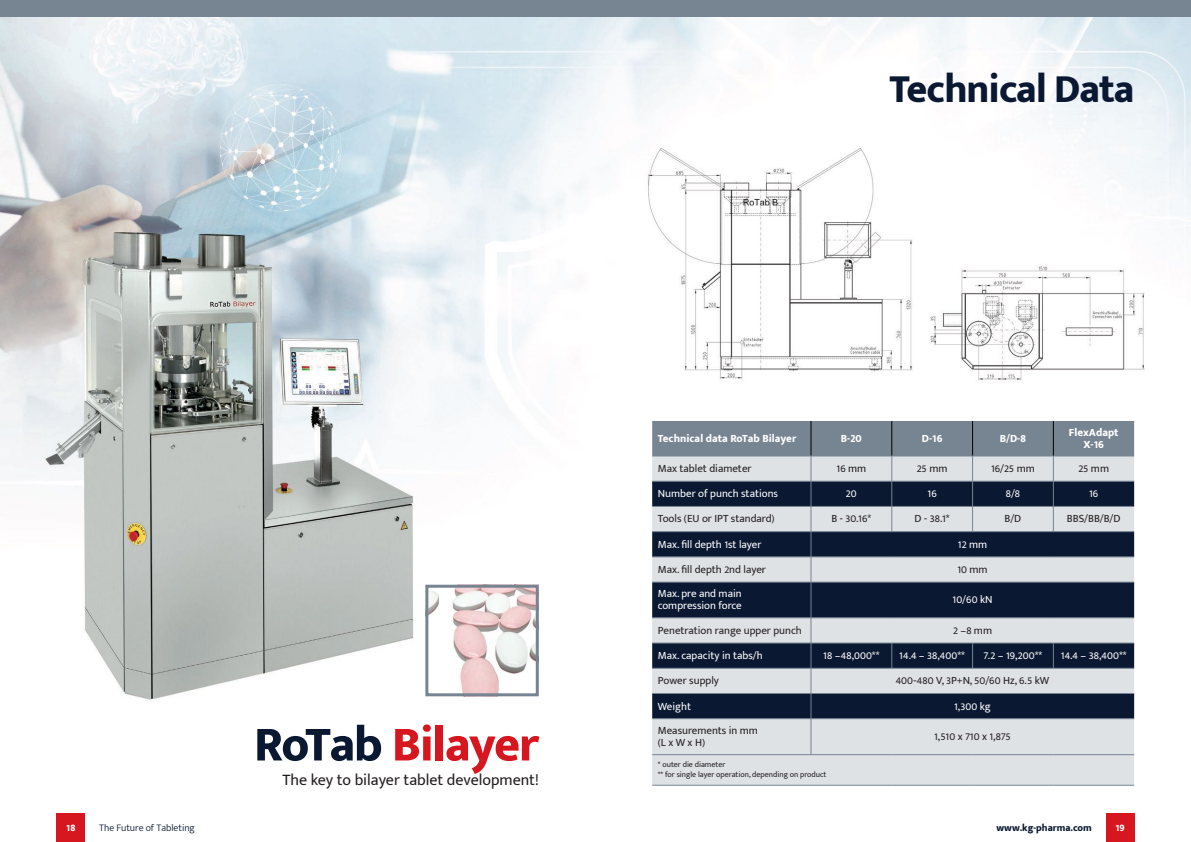
<style>
.page{position:relative;width:1191px;height:842px;background:#fff}
.page>*{position:absolute;margin:0;border:0;box-sizing:border-box;transform-origin:0 0}
.t1{font:800 50px "Mukta Mahee";letter-spacing:-.025em;color:#d7171f}
.t2{font:800 40px "Mukta Mahee";letter-spacing:-.025em;color:#0a1832}
.t3{font:16px "Mukta Mahee";color:#231f20}
.t4{font:11px/12px "Mukta Mahee";color:#231f20}
.t5{font:11px/12px "Mukta Mahee";color:#fff}
.t6{font:800 11px/12px "Mukta Mahee";color:#fff;text-align:center}
.t7{font:300 10px "Mukta Mahee";color:#0a1832}
.t8{font:800 10px "Mukta Mahee";color:#0a1832}
.t9{font:800 10px "Mukta Mahee";color:#fff}
.t10{font:8px/10px "Mukta Mahee";color:#231f20}
.s1{color:#0a1832}
</style>
<div class="page">
<img style="left:0;top:17px;width:1191px;height:825px">
<div style="left:0;top:0;width:1191px;height:17px;background:#778492"></div>
<div style="left:57px;top:814px;width:28px;height:28px;background:#d7171f"></div>
<div style="left:1106px;top:814px;width:28px;height:28px;background:#d7171f"></div>
<div style="left:652px;top:719px;width:482px;height:66px;background:#dfe2e5"></div>
<svg style="left:652px;top:583px;width:482px;height:135px;fill:#0a1832"></svg>
<hr style="left:652px;top:618px;width:159px;height:1px;background:#778492">
<hr style="left:652px;top:668px;width:159px;height:1px;background:#778492">
<hr style="left:652px;top:718px;width:159px;height:1px;background:#778492">
<hr style="left:652px;top:754px;width:159px;height:1px;background:#778492">
<hr style="left:811px;top:719px;width:1px;height:36px;background:#778492">
<hr style="left:811px;top:618px;width:80px;height:1px;background:#778492">
<hr style="left:891px;top:618px;width:81px;height:1px;background:#778492">
<hr style="left:972px;top:618px;width:81px;height:1px;background:#778492">
<hr style="left:1053px;top:618px;width:81px;height:1px;background:#778492">
<hr style="left:811px;top:668px;width:80px;height:1px;background:#778492">
<hr style="left:891px;top:668px;width:81px;height:1px;background:#778492">
<hr style="left:972px;top:668px;width:81px;height:1px;background:#778492">
<hr style="left:1053px;top:668px;width:81px;height:1px;background:#778492">
<hr style="left:811px;top:718px;width:80px;height:1px;background:#778492">
<hr style="left:891px;top:718px;width:81px;height:1px;background:#778492">
<hr style="left:972px;top:718px;width:81px;height:1px;background:#778492">
<hr style="left:1053px;top:718px;width:81px;height:1px;background:#778492">
<hr style="left:811px;top:754px;width:80px;height:1px;background:#778492">
<hr style="left:891px;top:754px;width:81px;height:1px;background:#778492">
<hr style="left:972px;top:754px;width:81px;height:1px;background:#778492">
<hr style="left:1053px;top:754px;width:81px;height:1px;background:#778492">
<hr style="left:652px;top:582px;width:159px;height:1px;background:#778492">
<hr style="left:652px;top:643px;width:159px;height:1px;background:#778492">
<hr style="left:652px;top:693px;width:159px;height:1px;background:#778492">
<hr style="left:652px;top:785px;width:159px;height:1px;background:#778492">
<hr style="left:811px;top:785px;width:80px;height:1px;background:#778492">
<hr style="left:891px;top:785px;width:81px;height:1px;background:#778492">
<hr style="left:972px;top:785px;width:81px;height:1px;background:#778492">
<hr style="left:1053px;top:785px;width:81px;height:1px;background:#778492">
<svg style="left:652px;top:421px;width:482px;height:161px"></svg>
<hr style="left:811px;top:582px;width:1px;height:36px;background:#778492">
<svg style="left:891px;top:644px;width:1px;height:24px"></svg>
<svg style="left:972px;top:644px;width:1px;height:24px"></svg>
<svg style="left:1053px;top:644px;width:1px;height:24px"></svg>
<svg style="left:811px;top:618px;width:1px;height:100px"></svg>
<hr style="left:811px;top:481px;width:80px;height:1px;background:#778492">
<hr style="left:891px;top:481px;width:81px;height:1px;background:#778492">
<hr style="left:972px;top:481px;width:81px;height:1px;background:#778492">
<hr style="left:1053px;top:481px;width:81px;height:1px;background:#778492">
<hr style="left:811px;top:531px;width:80px;height:1px;background:#778492">
<hr style="left:891px;top:531px;width:81px;height:1px;background:#778492">
<hr style="left:972px;top:531px;width:81px;height:1px;background:#778492">
<hr style="left:1053px;top:531px;width:81px;height:1px;background:#778492">
<hr style="left:811px;top:582px;width:80px;height:1px;background:#778492">
<hr style="left:891px;top:582px;width:81px;height:1px;background:#778492">
<hr style="left:972px;top:582px;width:81px;height:1px;background:#778492">
<hr style="left:1053px;top:582px;width:81px;height:1px;background:#778492">
<hr style="left:811px;top:643px;width:80px;height:1px;background:#778492">
<hr style="left:891px;top:643px;width:81px;height:1px;background:#778492">
<hr style="left:972px;top:643px;width:81px;height:1px;background:#778492">
<hr style="left:1053px;top:643px;width:81px;height:1px;background:#778492">
<hr style="left:811px;top:693px;width:80px;height:1px;background:#778492">
<hr style="left:891px;top:693px;width:81px;height:1px;background:#778492">
<hr style="left:972px;top:693px;width:81px;height:1px;background:#778492">
<hr style="left:1053px;top:693px;width:81px;height:1px;background:#778492">
<img style="left:429px;top:589px;width:106px;height:103px">
<div style="left:425px;top:585px;width:114px;height:111px;border:3px solid #778492"></div>
<h2 class="t2" style="left:889px;top:65px;width:246px">Technical Data</h2>
<h1 class="t1" style="left:254px;top:714px;width:286px"><span class="s1">RoTab</span> Bilayer</h1>
<h3 class="t3" style="left:282px;top:770px;width:258px">The key to bilayer tablet development!</h3>
<p class="t6" style="left:658px;top:432px;width:140px">Technical data RoTab Bilayer</p>
<p class="t6" style="left:841px;top:432px;width:22px">B-20</p>
<p class="t6" style="left:922px;top:432px;width:22px">D-16</p>
<p class="t6" style="left:999px;top:432px;width:28px">B/D-8</p>
<p class="t6" style="left:1069px;top:426px;width:51px">FlexAdapt<br>X-16</p>
<p class="t4" style="left:658px;top:462px;width:95px">Max tablet diameter</p>
<p class="t4" style="left:836px;top:462px;width:31px">16 mm</p>
<p class="t4" style="left:916px;top:462px;width:32px">25 mm</p>
<p class="t4" style="left:991px;top:462px;width:45px">16/25 mm</p>
<p class="t4" style="left:1078px;top:462px;width:32px">25 mm</p>
<p class="t5" style="left:658px;top:487px;width:122px">Number of punch stations</p>
<p class="t5" style="left:846px;top:487px;width:12px">20</p>
<p class="t5" style="left:927px;top:487px;width:11px">16</p>
<p class="t5" style="left:1005px;top:487px;width:16px">8/8</p>
<p class="t5" style="left:1089px;top:487px;width:11px">16</p>
<p class="t4" style="left:658px;top:513px;width:118px">Tools (EU or IPT standard)</p>
<p class="t4" style="left:831px;top:513px;width:41px">B - 30.16*</p>
<p class="t4" style="left:914px;top:513px;width:36px">D - 38.1*</p>
<p class="t4" style="left:1004px;top:513px;width:18px">B/D</p>
<p class="t4" style="left:1066px;top:513px;width:55px">BBS/BB/B/D</p>
<p class="t5" style="left:658px;top:538px;width:105px">Max. fill depth 1st layer</p>
<p class="t5" style="left:957px;top:538px;width:31px">12 mm</p>
<p class="t4" style="left:658px;top:563px;width:110px">Max. fill depth 2nd layer</p>
<p class="t4" style="left:957px;top:563px;width:32px">10 mm</p>
<p class="t5" style="left:658px;top:588px;width:85px">Max. pre and main compression force</p>
<p class="t5" style="left:952px;top:594px;width:42px">10/60 kN</p>
<p class="t4" style="left:658px;top:624px;width:145px">Penetration range upper punch</p>
<p class="t4" style="left:953px;top:624px;width:41px">2 –8 mm</p>
<p class="t5" style="left:658px;top:649px;width:106px">Max. capacity in tabs/h</p>
<p class="t5" style="left:823px;top:649px;width:58px">18 –48,000**</p>
<p class="t5" style="left:899px;top:649px;width:67px">14.4 – 38,400**</p>
<p class="t5" style="left:983px;top:649px;width:60px">7.2 – 19,200**</p>
<p class="t5" style="left:1060px;top:649px;width:67px">14.4 – 38,400**</p>
<p class="t4" style="left:658px;top:674px;width:63px">Power supply</p>
<p class="t4" style="left:895px;top:674px;width:155px">400-480 V, 3P+N, 50/60 Hz, 6.5 kW</p>
<p class="t5" style="left:658px;top:700px;width:35px">Weight</p>
<p class="t5" style="left:954px;top:700px;width:38px">1,300 kg</p>
<p class="t4" style="left:658px;top:724px;width:102px">Measurements in mm (L x W x H)</p>
<p class="t4" style="left:934px;top:730px;width:78px">1,510 x 710 x 1,875</p>
<p class="t10" style="left:658px;top:759px;width:170px">* outer die diameter<br>** for single layer operation, depending on product</p>
<p class="t9" style="left:66px;top:822px;width:11px">18</p>
<p class="t7" style="left:99px;top:822px;width:97px">The Future of Tableting</p>
<p class="t8" style="left:996px;top:822px;width:97px">www.kg-pharma.com</p>
<p class="t9" style="left:1115px;top:822px;width:11px">19</p>
</div>
